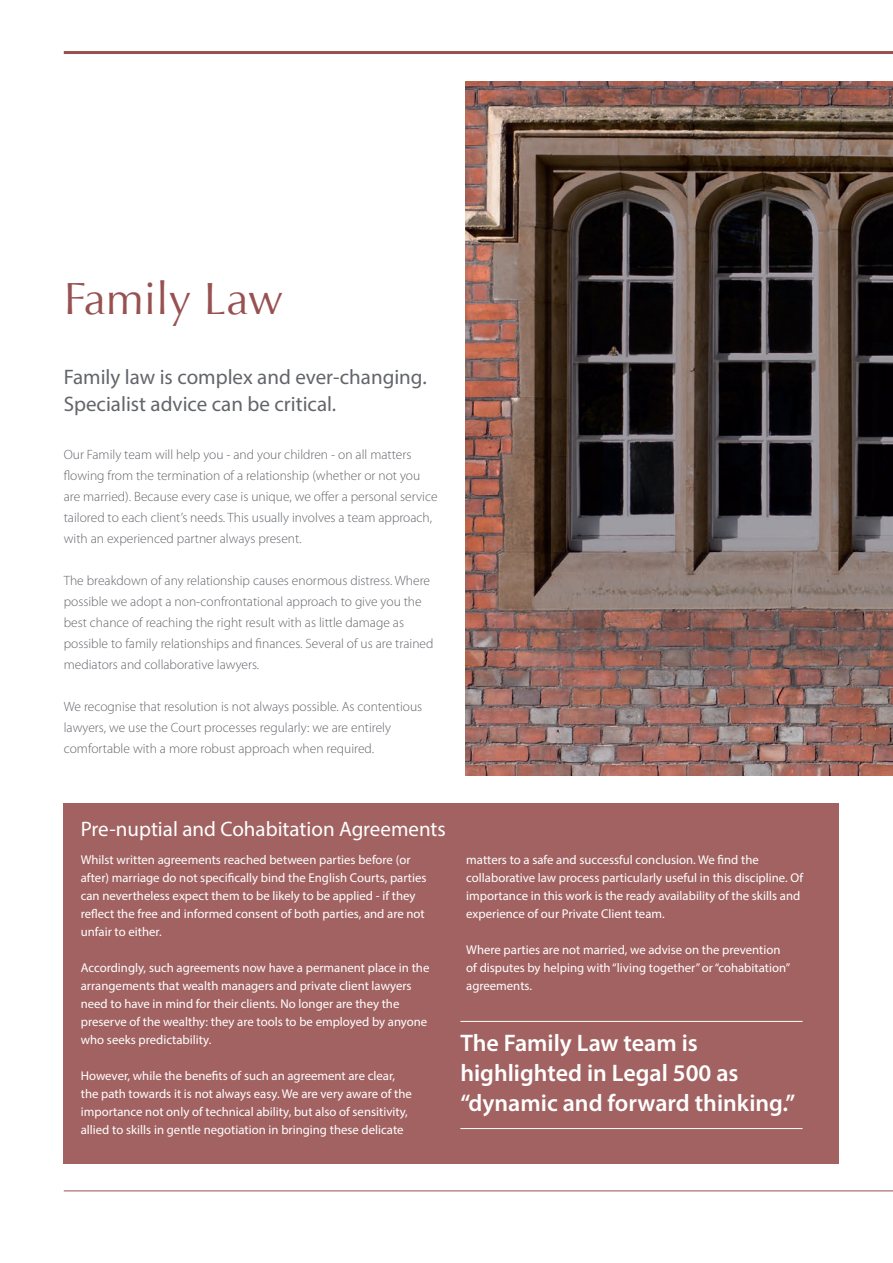
<style>
.page{position:relative;width:893px;height:1263px;background:#fff}
.page>*{position:absolute;margin:0;border:0;box-sizing:border-box;transform-origin:0 0}
.t1{font:45px "Optima";color:#985151}
.pull_quote_blue{font:600 24px/30px "Myriad Pro";color:#fff}
.para{font:21px/27px "Myriad Pro";color:#63656a}
.t2{font:21px "Myriad Pro";color:#fff}
.para-2{font:300 13.5px/21px "Myriad Pro";color:#63656a}
.white{font:12.75px/18px "Myriad Pro";color:#fff}
</style>
<div class="page">
<hr style="left:64px;top:51px;width:829px;height:3px;background:#985151">
<img style="left:466px;top:82px;width:427px;height:693px">
<hr style="left:64px;top:1190px;width:829px;height:1px;background:#985151">
<div style="left:64px;top:804px;width:775px;height:360px;background:#a26262"></div>
<hr style="left:460px;top:1021px;width:342px;height:1px;background:#fff">
<hr style="left:460px;top:1128px;width:342px;height:1px;background:#fff">
<p class="t1" style="left:64px;top:273px;width:221px">Family Law</p>
<p class="para" style="left:64px;top:363px;width:364px">Family law is complex and ever-changing.<br>Specialist advice can be critical.</p>
<p class="para-2" style="left:64px;top:444px;width:375px">Our Family team will help you - and your children - on all matters flowing from the termination of a relationship (whether or not you are married). Because every case is unique, we offer a personal service tailored to each client’s needs. This usually involves a team approach, with an experienced partner always present.</p>
<p class="para-2" style="left:64px;top:570px;width:371px">The breakdown of any relationship causes enormous distress. Where possible we adopt a non-confrontational approach to give you the best chance of reaching the right result with as little damage as possible to family relationships and finances. Several of us are trained mediators and collaborative lawyers.</p>
<p class="para-2" style="left:64px;top:696px;width:360px">We recognise that resolution is not always possible. As contentious lawyers, we use the Court processes regularly: we are entirely comfortable with a more robust approach when required.</p>
<p class="t2" style="left:81px;top:816px;width:367px">Pre-nuptial and Cohabitation Agreements</p>
<p class="white" style="left:81px;top:851px;width:347px">Whilst written agreements reached between parties before (or after) marriage do not specifically bind the English Courts, parties can nevertheless expect them to be likely to be applied - if they reflect the free and informed consent of both parties, and are not unfair to either.</p>
<p class="white" style="left:81px;top:959px;width:350px">Accordingly, such agreements now have a permanent place in the arrangements that wealth managers and private client lawyers need to have in mind for their clients. No longer are they the preserve of the wealthy: they are tools to be employed by anyone who seeks predictability.</p>
<p class="white" style="left:81px;top:1067px;width:333px">However, while the benefits of such an agreement are clear, the path towards it is not always easy. We are very aware of the importance not only of technical ability, but also of sensitivity, allied to skills in gentle negotiation in bringing these delicate</p>
<p class="white" style="left:466px;top:851px;width:338px">matters to a safe and successful conclusion. We find the collaborative law process particularly useful in this discipline. Of importance in this work is the ready availability of the skills and experience of our Private Client team.</p>
<p class="white" style="left:466px;top:941px;width:325px">Where parties are not married, we advise on the prevention of disputes by helping with “living together” or “cohabitation” agreements.</p>
<p class="pull_quote_blue" style="left:460px;top:1028px;width:336px">The Family Law team is highlighted in Legal 500 as “dynamic and forward thinking.”</p>
</div>
